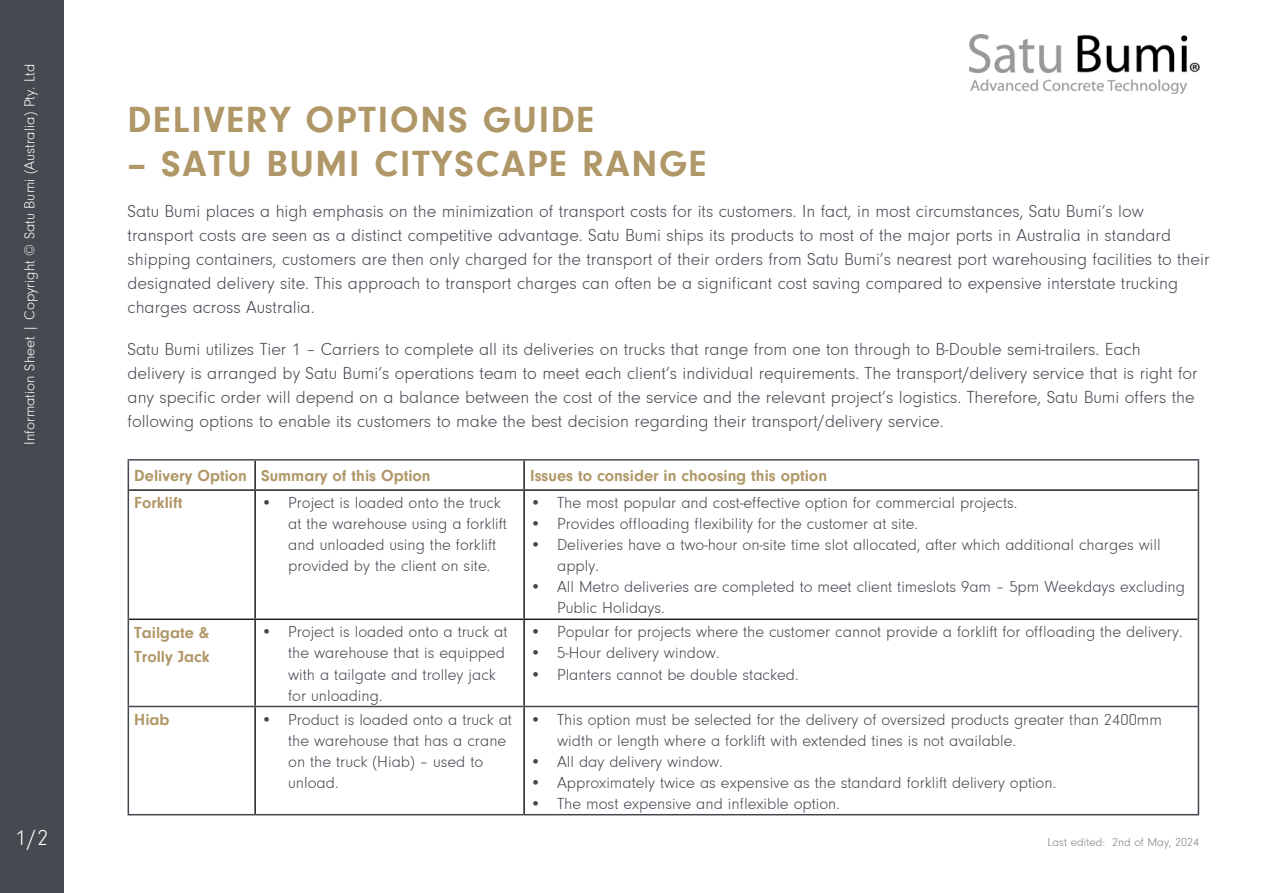
<style>
.page{position:relative;width:1263px;height:893px;background:#fff}
.page>*{position:absolute;margin:0;border:0;box-sizing:border-box;transform-origin:0 0}
.t1{font:700 37.5px "Neuzeit Gro";letter-spacing:.05em;color:#b09767}
.t2{font:300 22.5px "Neuzeit Gro";color:#fff}
.t3{font:300 18px/24px "Neuzeit Gro";color:#454550}
.t4{font:300 16.5px/21px "Neuzeit Gro";color:#454550}
.t5{font:700 16.5px/24px "Neuzeit Gro";color:#b09767}
.t6{font:300 15px "Neuzeit Gro";color:#fff}
.t7{font:300 12px "Neuzeit Gro";color:#7f7f7f}
</style>
<div class="page">
<div style="left:0;top:0;width:64px;height:893px;background:#454950"></div>
<img style="left:969px;top:34px;width:230px;height:59px">
<hr style="left:254px;top:461px;width:2px;height:28px;background:#231f20">
<hr style="left:523px;top:461px;width:2px;height:28px;background:#231f20">
<hr style="left:129px;top:489px;width:126px;height:2px;background:#231f20">
<hr style="left:255px;top:489px;width:269px;height:2px;background:#231f20">
<hr style="left:254px;top:491px;width:2px;height:127px;background:#231f20">
<hr style="left:524px;top:489px;width:674px;height:2px;background:#231f20">
<hr style="left:523px;top:491px;width:2px;height:127px;background:#231f20">
<hr style="left:129px;top:618px;width:126px;height:2px;background:#231f20">
<hr style="left:255px;top:618px;width:269px;height:2px;background:#231f20">
<hr style="left:254px;top:620px;width:2px;height:86px;background:#231f20">
<hr style="left:524px;top:618px;width:674px;height:2px;background:#231f20">
<hr style="left:523px;top:620px;width:2px;height:86px;background:#231f20">
<hr style="left:254px;top:707px;width:2px;height:107px;background:#231f20">
<hr style="left:523px;top:707px;width:2px;height:107px;background:#231f20">
<hr style="left:128px;top:459px;width:127px;height:2px;background:#454550">
<svg style="left:128px;top:461px;width:1px;height:29px"></svg>
<hr style="left:255px;top:459px;width:269px;height:2px;background:#454550">
<hr style="left:524px;top:459px;width:675px;height:2px;background:#454550">
<svg style="left:1198px;top:461px;width:1px;height:29px"></svg>
<hr style="left:128px;top:490px;width:1px;height:129px;background:#454550">
<hr style="left:1198px;top:490px;width:1px;height:129px;background:#454550">
<hr style="left:128px;top:619px;width:1px;height:87px;background:#454550">
<hr style="left:1198px;top:619px;width:1px;height:87px;background:#454550">
<hr style="left:128px;top:706px;width:127px;height:1px;background:#454550">
<hr style="left:128px;top:707px;width:1px;height:107px;background:#454550">
<hr style="left:255px;top:706px;width:269px;height:1px;background:#454550">
<hr style="left:524px;top:706px;width:675px;height:1px;background:#454550">
<hr style="left:1198px;top:707px;width:1px;height:107px;background:#454550">
<hr style="left:128px;top:814px;width:127px;height:1px;background:#454550">
<hr style="left:255px;top:814px;width:269px;height:1px;background:#454550">
<hr style="left:524px;top:814px;width:675px;height:1px;background:#454550">
<p class="t6" style="left:22px;top:445px;width:383px;rotate:-90deg">Information Sheet | Copyright © Satu Bumi (Australia) Pty. Ltd</p>
<p class="t2" style="left:15px;top:826px;width:35px">1/2</p>
<p class="t1" style="left:128px;top:99px;width:468px">DELIVERY OPTIONS GUIDE</p>
<p class="t1" style="left:128px;top:142px;width:580px">– SATU BUMI CITYSCAPE RANGE</p>
<p class="t3" style="left:128px;top:199px;width:1083px">Satu Bumi places a high emphasis on the minimization of transport costs for its customers. In fact, in most circumstances, Satu Bumi’s low transport costs are seen as a distinct competitive advantage. Satu Bumi ships its products to most of the major ports in Australia in standard shipping containers, customers are then only charged for the transport of their orders from Satu Bumi’s nearest port warehousing facilities to their designated delivery site. This approach to transport charges can often be a significant cost saving compared to expensive interstate trucking charges across Australia.</p>
<p class="t3" style="left:128px;top:338px;width:1071px">Satu Bumi utilizes Tier 1 – Carriers to complete all its deliveries on trucks that range from one ton through to B-Double semi-trailers. Each delivery is arranged by Satu Bumi’s operations team to meet each client’s individual requirements. The transport/delivery service that is right for any specific order will depend on a balance between the cost of the service and the relevant project’s logistics. Therefore, Satu Bumi offers the following options to enable its customers to make the best decision regarding their transport/delivery service.</p>
<p class="t5" style="left:134px;top:464px;width:114px">Delivery Option</p>
<p class="t5" style="left:261px;top:464px;width:171px">Summary of this Option</p>
<p class="t5" style="left:530px;top:464px;width:298px">Issues to consider in choosing this option</p>
<p class="t5" style="left:134px;top:491px;width:50px">Forklift</p>
<p class="t4" style="left:288px;top:493px;width:220px;text-indent:-27px">• Project is loaded onto the truck at the warehouse using a forklift and unloaded using the forklift provided by the client on site.</p>
<p class="t4" style="left:530px;top:493px;width:489px">• The most popular and cost-effective option for commercial projects.</p>
<p class="t4" style="left:530px;top:514px;width:390px">• Provides offloading flexibility for the customer at site.</p>
<p class="t4" style="left:557px;top:535px;width:605px;text-indent:-27px">• Deliveries have a two-hour on-site time slot allocated, after which additional charges will apply.</p>
<p class="t4" style="left:557px;top:577px;width:629px;text-indent:-27px">• All Metro deliveries are completed to meet client timeslots 9am – 5pm Weekdays excluding<br>Public Holidays.</p>
<p class="t5" style="left:134px;top:620px;width:77px">Tailgate &amp;<br>Trolly Jack</p>
<p class="t4" style="left:288px;top:622px;width:221px;text-indent:-27px">• Project is loaded onto a truck at the warehouse that is equipped with a tailgate and trolley jack for unloading.</p>
<p class="t4" style="left:530px;top:622px;width:654px">• Popular for projects where the customer cannot provide a forklift for offloading the delivery.</p>
<p class="t4" style="left:530px;top:643px;width:191px">• 5-Hour delivery window.</p>
<p class="t4" style="left:530px;top:664px;width:270px">• Planters cannot be double stacked.</p>
<p class="t5" style="left:134px;top:707px;width:37px">Hiab</p>
<p class="t4" style="left:288px;top:709px;width:225px;text-indent:-27px">• Product is loaded onto a truck at the warehouse that has a crane on the truck (Hiab) – used to unload.</p>
<p class="t4" style="left:557px;top:709px;width:606px;text-indent:-27px">• This option must be selected for the delivery of oversized products greater than 2400mm width or length where a forklift with extended tines is not available.</p>
<p class="t4" style="left:530px;top:751px;width:194px">• All day delivery window.</p>
<p class="t4" style="left:530px;top:772px;width:528px">• Approximately twice as expensive as the standard forklift delivery option.</p>
<p class="t4" style="left:530px;top:793px;width:311px">• The most expensive and inflexible option.</p>
<p class="t7" style="left:1047px;top:835px;width:153px">Last edited: 2nd of May, 2024</p>
</div>
